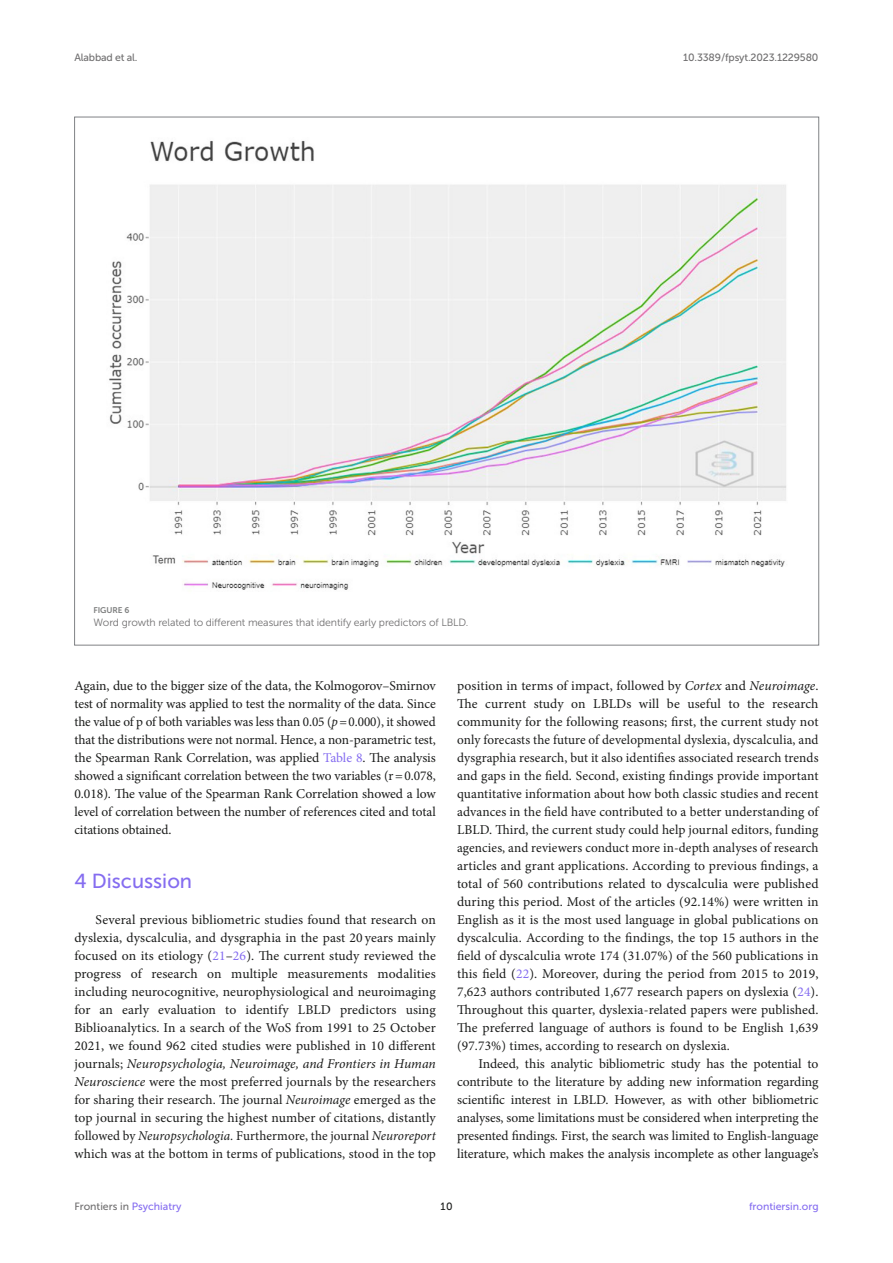
<style>
.page{position:relative;width:893px;height:1263px;background:#fff}
.page>*{position:absolute;margin:0;border:0;box-sizing:border-box;transform-origin:0 0}
.HEAD_1{font:20.25px "Museo Sans 500";color:#856df0}
.TEXT_FLUSH{font:13.5px/18px "Minion Pro";letter-spacing:.005em;color:#1b1c1b;text-align:justify}
.TEXT{font:13.5px/18px "Minion Pro";letter-spacing:-.01em;color:#1b1c1b;text-align:justify}
.FIG_LEG{font:10.5px "Museo Sans 300";letter-spacing:-.01em;color:#706f70}
.t1{font:10.5px "Museo Sans 500";letter-spacing:-.015em;color:#706f70}
.t2{font:10.5px "Museo Sans 500";color:#856df0}
.t3{font:10.5px "Museo Sans 500";color:#1b1c1b}
.FIG_HD{font:8.25px "Museo Sans 700";letter-spacing:-.01em;color:#7e7f7f}
.s1{font-style:italic}
.s2{color:#856df0}
</style>
<div class="page">
<img style="left:109px;top:140px;width:677px;height:450px">
<p class="t1" style="left:74px;top:51px;width:65px">Alabbad et al.</p>
<p class="t1" style="left:683px;top:51px;width:137px">10.3389/fpsyt.2023.1229580</p>
<p class="FIG_HD" style="left:94px;top:605px;width:37px">FIGURE 6</p>
<p class="FIG_LEG" style="left:94px;top:617px;width:376px">Word growth related to different measures that identify early predictors of LBLD.</p>
<p class="TEXT_FLUSH" style="left:74px;top:677px;width:363px">Again, due to the bigger size of the data, the Kolmogorov–Smirnov test of normality was applied to test the normality of the data. Since the value of p of both variables was less than 0.05 (<span class="s1">p</span>=0.000), it showed that the distributions were not normal. Hence, a non-parametric test, the Spearman Rank Correlation, was applied <span class="s2">Table 8</span>. The analysis showed a significant correlation between the two variables (r=0.078, 0.018). The value of the Spearman Rank Correlation showed a low level of correlation between the number of references cited and total citations obtained.</p>
<p class="HEAD_1" style="left:74px;top:870px;width:119px">4 Discussion</p>
<p class="TEXT_FLUSH" style="left:74px;top:911px;width:363px;text-indent:21px">Several previous bibliometric studies found that research on dyslexia, dyscalculia, and dysgraphia in the past 20 years mainly focused on its etiology (<span class="s2">21</span>–<span class="s2">26</span>). The current study reviewed the progress of research on multiple measurements modalities including neurocognitive, neurophysiological and neuroimaging for an early evaluation to identify LBLD predictors using Biblioanalytics. In a search of the WoS from 1991 to 25 October 2021, we found 962 cited studies were published in 10 different journals; <span class="s1">Neuropsychologia, Neuroimage, and Frontiers in Human Neuroscience</span> were the most preferred journals by the researchers for sharing their research. The journal <span class="s1">Neuroimage</span> emerged as the top journal in securing the highest number of citations, distantly followed by <span class="s1">Neuropsychologia.</span> Furthermore, the journal <span class="s1">Neuroreport </span>which was at the bottom in terms of publications, stood in the top</p>
<p class="TEXT_FLUSH" style="left:457px;top:677px;width:363px">position in terms of impact, followed by <span class="s1">Cortex</span> and <span class="s1">Neuroimage</span>.<br>The current study on LBLDs will be useful to the research community for the following reasons; first, the current study not only forecasts the future of developmental dyslexia, dyscalculia, and dysgraphia research, but it also identifies associated research trends and gaps in the field. Second, existing findings provide important quantitative information about how both classic studies and recent advances in the field have contributed to a better understanding of LBLD. Third, the current study could help journal editors, funding agencies, and reviewers conduct more in-depth analyses of research articles and grant applications. According to previous findings, a total of 560 contributions related to dyscalculia were published during this period. Most of the articles (92.14%) were written in English as it is the most used language in global publications on dyscalculia. According to the findings, the top 15 authors in the field of dyscalculia wrote 174 (31.07%) of the 560 publications in this field (<span class="s2">22</span>). Moreover, during the period from 2015 to 2019, 7,623 authors contributed 1,677 research papers on dyslexia (<span class="s2">24</span>).<br>Throughout this quarter, dyslexia-related papers were published.<br>The preferred language of authors is found to be English 1,639 (97.73%) times, according to research on dyslexia.</p>
<p class="TEXT" style="left:457px;top:1055px;width:363px;text-indent:21px">Indeed, this analytic bibliometric study has the potential to contribute to the literature by adding new information regarding scientific interest in LBLD. However, as with other bibliometric analyses, some limitations must be considered when interpreting the presented findings. First, the search was limited to English-language literature, which makes the analysis incomplete as other language’s</p>
<p class="t1" style="left:74px;top:1200px;width:109px">Frontiers in <span class="s2">Psychiatry</span></p>
<p class="t3" style="left:440px;top:1200px;width:14px">10</p>
<p class="t2" style="left:749px;top:1200px;width:71px">frontiersin.org</p>
</div>
